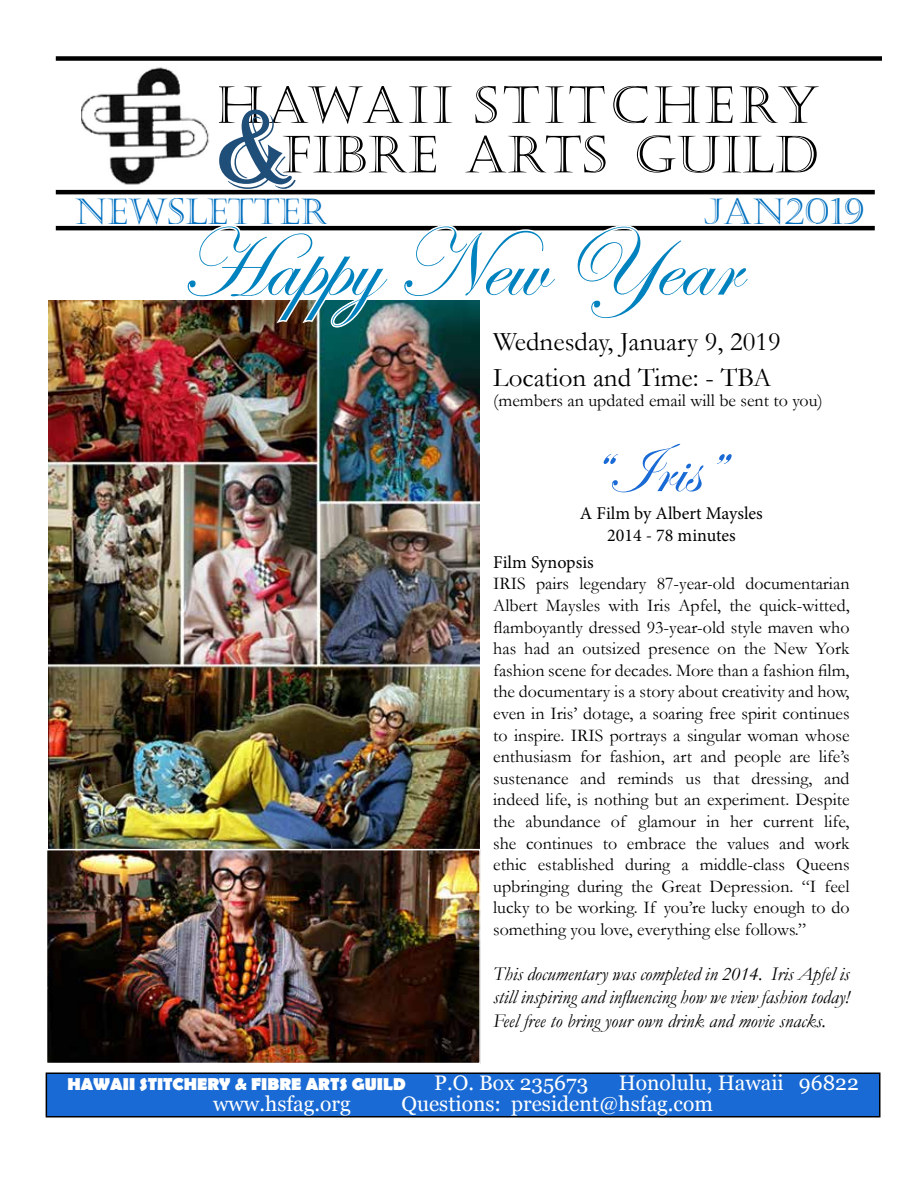
<style>
.page{position:relative;width:918px;height:1188px;background:#fff}
.page>*{position:absolute;margin:0;border:0;box-sizing:border-box;transform-origin:0 0}
.t1{font:97.5px "Edwardian Script ITC";color:#0082bf}
.t2{font:72px "Edwardian Script ITC";color:#196ad4}
.t3{font:51px/49.5px "Castellar";letter-spacing:.02em;color:#000}
.t4{font:36px "Castellar";color:#0070c0}
.t5{font:27px "Garamond";color:#000}
.t6{font:21px "Georgia";color:#fff}
.t7{font:italic 19.5px/23.4px "Garamond";color:#000;text-align:justify}
.t8{font:18px/21.6px "Garamond";color:#000;text-align:justify}
.t9{font:18px/21.6px "Minion Pro";color:#000;text-align:center}
.t10{font:700 17.25px "Berlin Sans FB";color:#fff}
.s1{font-family:"Algerian";font-size:115.5px;color:#1f4e79}
.s2{font-size:85.5px;color:#fff}
</style>
<div class="page">
<img style="left:48px;top:300px;width:432px;height:549px">
<img style="left:81px;top:67px;width:137px;height:123px">
<div style="left:56px;top:56px;width:826px;height:5px;background:#000"></div>
<hr style="left:56px;top:190px;width:819px;height:4px;background:#000">
<hr style="left:56px;top:226px;width:819px;height:4px;background:#000">
<div style="left:46px;top:1073px;width:834px;height:44px;background:#196ad4"></div>
<div style="left:46px;top:1072px;width:834px;height:46px;border:2px solid #000"></div>
<svg style="left:184px;top:225px;width:374px;height:108px"></svg>
<svg style="left:575px;top:225px;width:176px;height:6px"></svg>
<img style="left:49px;top:852px;width:429px;height:209px">
<div style="left:46px;top:849px;width:435px;height:215px;border:2px solid #fff"></div>
<h3 class="t3" style="left:212px;top:82px;width:609px">HAWAII STITCHERY <span class="s1">&amp;</span><span class="s2">..</span> FIBRE ARTS GUILD</h3>
<h3 class="t4" style="left:75px;top:191px;width:255px">NEWSLETTER</h3>
<h3 class="t4" style="left:704px;top:191px;width:162px">JAN2019</h3>
<h1 class="t1" style="left:179px;top:211px;width:561px">Happy New Year</h1>
<h3 class="t5" style="left:493px;top:323px;width:289px">Wednesday, January 9, 2019</h3>
<h3 class="t5" style="left:493px;top:360px;width:280px">Location and Time: - TBA</h3>
<p class="t8" style="left:493px;top:389px;width:331px">(members an updated email will be sent to you)</p>
<h2 class="t2" style="left:585px;top:429px;width:137px">“Iris”</h2>
<p class="t9" style="left:580px;top:503px;width:184px">A Film by Albert Maysles<br>2014 - 78 minutes</p>
<p class="t9" style="left:493px;top:551px;width:102px">Film Synopsis</p>
<p class="t8" style="left:493px;top:572px;width:358px">IRIS pairs legendary 87-year-old documentarian Albert Maysles with Iris Apfel, the quick-witted, flamboyantly dressed 93-year-old style maven who has had an outsized presence on the New York fashion scene for decades. More than a fashion film, the documentary is a story about creativity and how, even in Iris’ dotage, a soaring free spirit continues to inspire. IRIS portrays a singular woman whose enthusiasm for fashion, art and people are life’s sustenance and reminds us that dressing, and indeed life, is nothing but an experiment. Despite the abundance of glamour in her current life, she continues to embrace the values and work ethic established during a middle-class Queens upbringing during the Great Depression. “I feel lucky to be working. If you’re lucky enough to do something you love, everything else follows.”</p>
<p class="t7" style="left:493px;top:962px;width:358px">This documentary was completed in 2014. Iris Apfel is still inspiring and influencing how we view fashion today!<br>Feel free to bring your own drink and movie snacks.</p>
<p class="t10" style="left:67px;top:1074px;width:340px">HAWAII STITCHERY &amp; FIBRE ARTS GUILD</p>
<p class="t6" style="left:434px;top:1070px;width:155px">P.O. Box 235673</p>
<p class="t6" style="left:619px;top:1070px;width:242px">Honolulu, Hawaii 96822</p>
<p class="t6" style="left:213px;top:1091px;width:139px">www.hsfag.org</p>
<p class="t6" style="left:401px;top:1091px;width:313px">Questions: president@hsfag.com</p>
</div>
